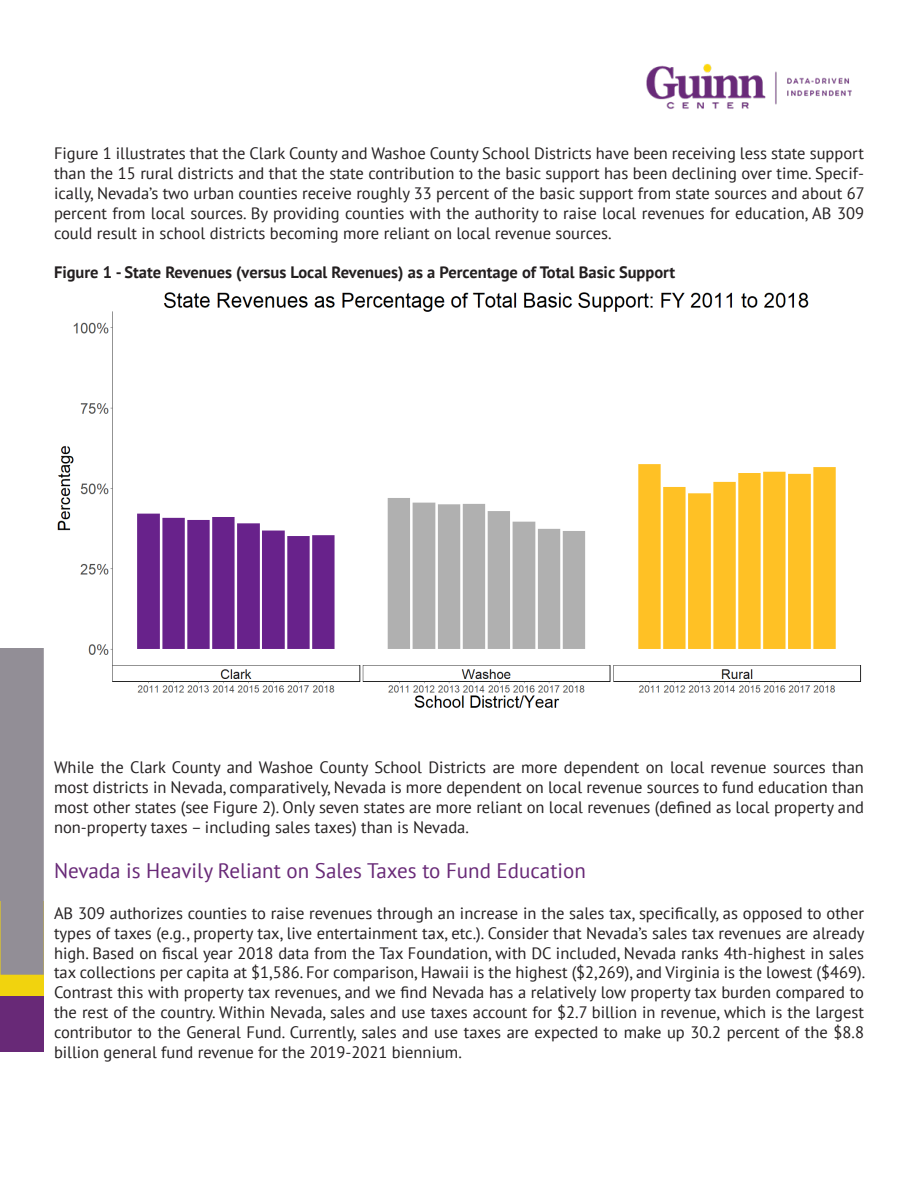
<style>
.page{position:relative;width:918px;height:1188px;background:#fff}
.page>*{position:absolute;margin:0;border:0;box-sizing:border-box;transform-origin:0 0}
.t1{font:21px "PT Sans";color:#682977}
.t2{font:16.5px/19.8px "PT Sans";color:#231f20;text-align:justify}
.t3{font:700 16.5px "PT Sans";color:#231f20}
</style>
<div class="page">
<div style="left:1px;top:902px;width:43px;height:105px;background:#f1d30e"></div>
<div style="left:0;top:648px;width:44px;height:327px;background:#928e96"></div>
<div style="left:0;top:996px;width:44px;height:56px;background:#682977"></div>
<img style="left:646px;top:63px;width:206px;height:46px">
<img style="left:57px;top:292px;width:805px;height:416px">
<p class="t2" style="left:54px;top:143px;width:812px">Figure 1 illustrates that the Clark County and Washoe County School Districts have been receiving less state support than the 15 rural districts and that the state contribution to the basic support has been declining over time. Specif&shy;ically, Nevada’s two urban counties receive roughly 33 percent of the basic support from state sources and about 67 percent from local sources. By providing counties with the authority to raise local revenues for education, AB 309 could result in school districts becoming more reliant on local revenue sources.</p>
<p class="t3" style="left:54px;top:261px;width:623px">Figure 1 - State Revenues (versus Local Revenues) as a Percentage of Total Basic Support</p>
<p class="t2" style="left:54px;top:757px;width:812px">While the Clark County and Washoe County School Districts are more dependent on local revenue sources than most districts in Nevada, comparatively, Nevada is more dependent on local revenue sources to fund education than most other states (see Figure 2). Only seven states are more reliant on local revenues (defined as local property and non-property taxes – including sales taxes) than is Nevada.</p>
<p class="t1" style="left:54px;top:857px;width:533px">Nevada is Heavily Reliant on Sales Taxes to Fund Education</p>
<p class="t2" style="left:54px;top:903px;width:813px">AB 309 authorizes counties to raise revenues through an increase in the sales tax, specifically, as opposed to other types of taxes (e.g., property tax, live entertainment tax, etc.). Consider that Nevada’s sales tax revenues are already high. Based on fiscal year 2018 data from the Tax Foundation, with DC included, Nevada ranks 4th-highest in sales tax collections per capita at $1,586. For comparison, Hawaii is the highest ($2,269), and Virginia is the lowest ($469).<br>Contrast this with property tax revenues, and we find Nevada has a relatively low property tax burden compared to the rest of the country. Within Nevada, sales and use taxes account for $2.7 billion in revenue, which is the largest contributor to the General Fund. Currently, sales and use taxes are expected to make up 30.2 percent of the $8.8 billion general fund revenue for the 2019-2021 biennium.</p>
</div>
